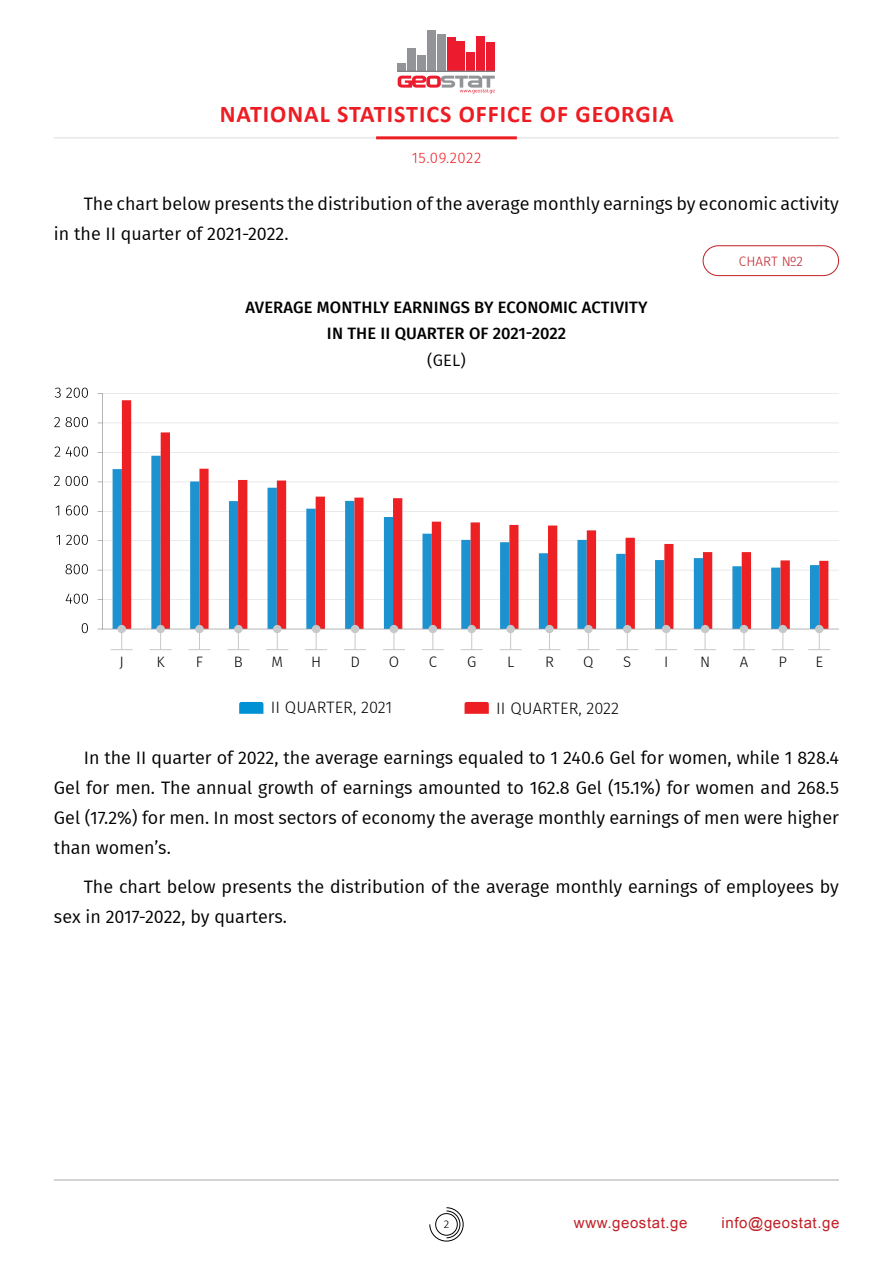
<style>
.page{position:relative;width:893px;height:1263px;background:#fff}
.page>*{position:absolute;margin:0;border:0;box-sizing:border-box;transform-origin:0 0}
.t1{font:700 24px "Calibri";letter-spacing:.04em;color:#ed1d24}
.t2{font:18px/30px "Fira GO";color:#000}
.t3{font:500 16.5px/26.7px "Fira GO";letter-spacing:.01em;color:#000;text-align:center}
.t4{font:300 16.5px "Fira GO";letter-spacing:.005em;color:#000}
.t5{font:16.5px "Fira GO";color:#000}
.t6{font:15px "BPG Ingiri Arial";letter-spacing:.04em;color:#c12026}
.t7{font:300 15px "Fira GO";color:#000}
.t8{font:300 15px "Fira GO";letter-spacing:.04em;color:#ed1d24}
.t9{font:300 13.5px "Fira GO";letter-spacing:.01em;color:#c12026}
.t10{font:300 12px "Calibri";color:#000}
</style>
<div class="page">
<svg style="left:429px;top:1207px;width:35px;height:34px"></svg>
<hr style="left:54px;top:1179px;width:785px;height:1px;background:#a7a9ac">
<hr style="left:54px;top:137px;width:785px;height:2px;background:#e6e7e8">
<hr style="left:376px;top:136px;width:141px;height:3px;background:#ed1d24">
<div style="left:398px;top:63px;width:8px;height:9px;background:#929497"></div>
<div style="left:407px;top:48px;width:9px;height:24px;background:#929497"></div>
<div style="left:417px;top:55px;width:9px;height:17px;background:#929497"></div>
<div style="left:427px;top:30px;width:9px;height:42px;background:#929497"></div>
<div style="left:437px;top:34px;width:9px;height:38px;background:#929497"></div>
<div style="left:447px;top:37px;width:8px;height:35px;background:#ec1b2e"></div>
<div style="left:457px;top:42px;width:8px;height:30px;background:#ec1b2e"></div>
<div style="left:466px;top:52px;width:9px;height:20px;background:#ec1b2e"></div>
<div style="left:476px;top:36px;width:9px;height:36px;background:#ec1b2e"></div>
<div style="left:486px;top:42px;width:9px;height:30px;background:#ec1b2e"></div>
<hr style="left:398px;top:71px;width:97px;height:1px;background:#808184">
<svg style="left:398px;top:76px;width:97px;height:17px"></svg>
<div style="left:703px;top:245px;width:136px;height:31px;border:1px solid #c12026;border-radius:15px"></div>
<svg style="left:465px;top:702px;width:24px;height:12px"></svg>
<svg style="left:239px;top:702px;width:24px;height:12px"></svg>
<svg style="left:82px;top:623px;width:6px;height:10px"></svg>
<svg style="left:66px;top:594px;width:22px;height:10px"></svg>
<svg style="left:66px;top:564px;width:22px;height:10px"></svg>
<svg style="left:56px;top:535px;width:4px;height:10px"></svg>
<svg style="left:66px;top:535px;width:22px;height:10px"></svg>
<svg style="left:56px;top:506px;width:3px;height:9px"></svg>
<svg style="left:66px;top:505px;width:22px;height:10px"></svg>
<svg style="left:54px;top:476px;width:6px;height:10px"></svg>
<svg style="left:66px;top:476px;width:22px;height:10px"></svg>
<svg style="left:54px;top:446px;width:6px;height:11px"></svg>
<svg style="left:66px;top:446px;width:22px;height:11px"></svg>
<svg style="left:54px;top:417px;width:6px;height:10px"></svg>
<svg style="left:66px;top:417px;width:22px;height:10px"></svg>
<svg style="left:55px;top:388px;width:33px;height:10px"></svg>
<svg style="left:98px;top:393px;width:741px;height:257px"></svg>
<h1 class="t1" style="left:220px;top:97px;width:455px">NATIONAL STATISTICS OFFICE OF GEORGIA</h1>
<p class="t8" style="left:412px;top:149px;width:71px">15.09.2022</p>
<p class="t2" style="left:54px;top:189px;width:786px;text-indent:30px">The chart below presents the distribution of the average monthly earnings by economic activity in the II quarter of 2021-2022.</p>
<p class="t3" style="left:245px;top:294px;width:404px">AVERAGE MONTHLY EARNINGS BY ECONOMIC ACTIVITY<br>IN THE II QUARTER OF 2021-2022</p>
<p class="t5" style="left:427px;top:351px;width:40px">(GEL)</p>
<p class="t9" style="left:739px;top:253px;width:66px">CHART №2</p>
<p class="t7" style="left:120px;top:653px;width:6px">J</p>
<p class="t7" style="left:157px;top:653px;width:10px">K</p>
<p class="t7" style="left:196px;top:653px;width:9px">F</p>
<p class="t7" style="left:234px;top:653px;width:10px">B</p>
<p class="t7" style="left:271px;top:653px;width:13px">M</p>
<p class="t7" style="left:311px;top:653px;width:12px">H</p>
<p class="t7" style="left:350px;top:653px;width:11px">D</p>
<p class="t7" style="left:389px;top:653px;width:12px">O</p>
<p class="t7" style="left:429px;top:653px;width:10px">C</p>
<p class="t7" style="left:467px;top:653px;width:11px">G</p>
<p class="t7" style="left:507px;top:653px;width:9px">L</p>
<p class="t7" style="left:545px;top:653px;width:10px">R</p>
<p class="t7" style="left:583px;top:653px;width:12px">Q</p>
<p class="t7" style="left:623px;top:653px;width:10px">S</p>
<p class="t7" style="left:664px;top:653px;width:6px">I</p>
<p class="t7" style="left:700px;top:653px;width:12px">N</p>
<p class="t7" style="left:740px;top:653px;width:10px">A</p>
<p class="t7" style="left:779px;top:653px;width:10px">P</p>
<p class="t7" style="left:815px;top:653px;width:9px">E</p>
<p class="t4" style="left:271px;top:698px;width:123px">II QUARTER, 2021</p>
<p class="t4" style="left:496px;top:698px;width:124px">II QUARTER, 2022</p>
<p class="t2" style="left:54px;top:743px;width:786px;text-align:justify;text-indent:30px">In the II quarter of 2022, the average earnings equaled to 1 240.6 Gel for women, while 1 828.4<br>Gel for men. The annual growth of earnings amounted to 162.8 Gel (15.1%) for women and 268.5<br>Gel (17.2%) for men. In most sectors of economy the average monthly earnings of men were higher than women’s.</p>
<p class="t2" style="left:54px;top:871px;width:786px;text-indent:30px">The chart below presents the distribution of the average monthly earnings of employees by sex in 2017-2022, by quarters.</p>
<p class="t10" style="left:443px;top:1217px;width:8px">2</p>
<p class="t6" style="left:574px;top:1213px;width:115px">www.geostat.ge</p>
<p class="t6" style="left:722px;top:1213px;width:119px">info@geostat.ge</p>
</div>
